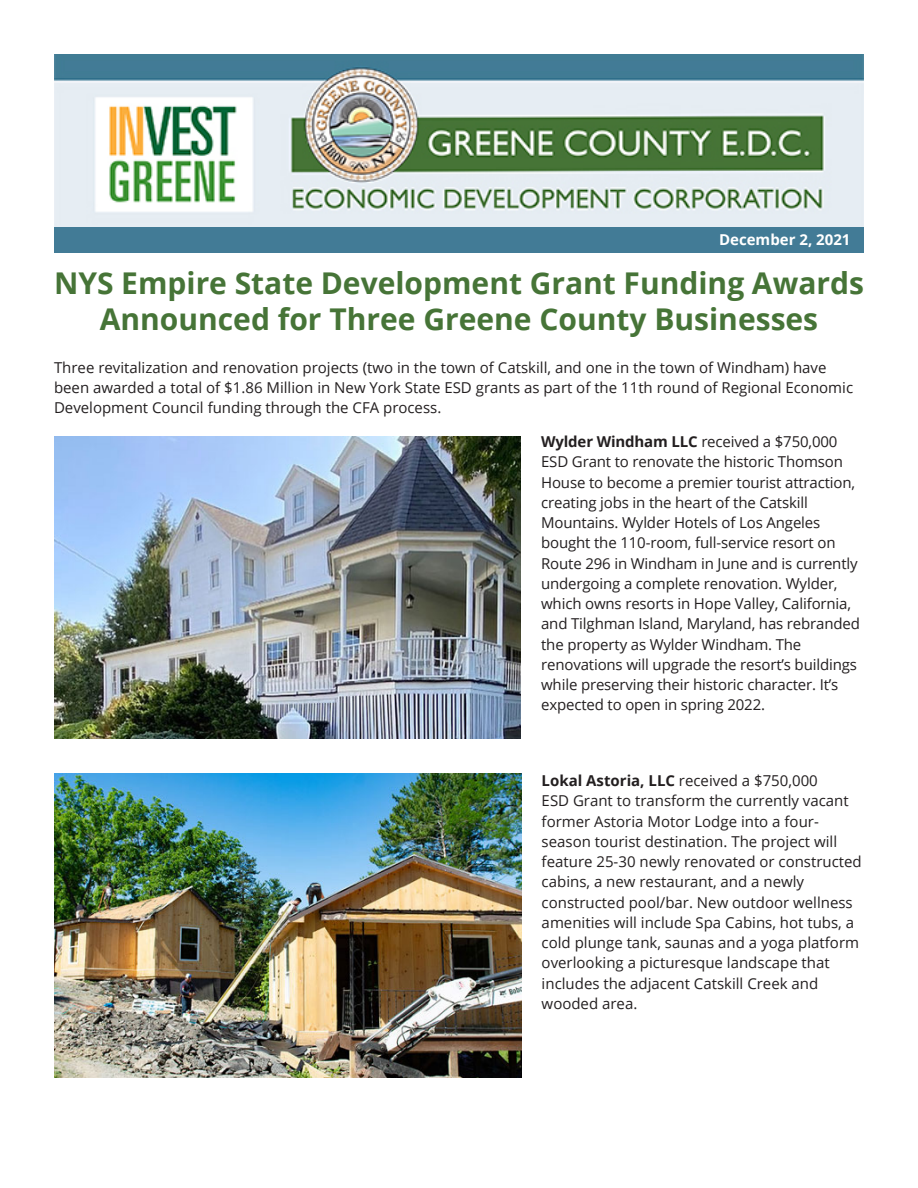
<style>
.page{position:relative;width:918px;height:1188px;background:#fff}
.page>*{position:absolute;margin:0;border:0;box-sizing:border-box;transform-origin:0 0}
.t1{font:700 30px/36px "Open Sans";color:#467437;text-align:center}
.t2{font:15px/20.2px "Open Sans";color:#231f20}
.t3{font:700 15px "Open Sans";color:#fff}
.s1{font-weight:700}
</style>
<div class="page">
<img style="left:54px;top:54px;width:810px;height:173px">
<div style="left:54px;top:227px;width:810px;height:26px;background:#427b96"></div>
<img style="left:54px;top:774px;width:467px;height:303px">
<img style="left:54px;top:436px;width:467px;height:303px">
<p class="t3" style="left:719px;top:228px;width:133px">December 2, 2021</p>
<p class="t1" style="left:54px;top:264px;width:811px">NYS Empire State Development Grant Funding Awards<br>Announced for Three Greene County Businesses</p>
<p class="t2" style="left:54px;top:357px;width:801px">Three revitalization and renovation projects (two in the town of Catskill, and one in the town of Windham) have been awarded a total of $1.86 Million in New York State ESD grants as part of the 11th round of Regional Economic<br>Development Council funding through the CFA process.</p>
<p class="t2" style="left:541px;top:431px;width:320px"><span class="s1">Wylder Windham LLC</span> received a $750,000<br>ESD Grant to renovate the historic Thomson House to become a premier tourist attraction, creating jobs in the heart of the Catskill Mountains. Wylder Hotels of Los Angeles bought the 110-room, full-service resort on Route 296 in Windham in June and is currently undergoing a complete renovation. Wylder, which owns resorts in Hope Valley, California, and Tilghman Island, Maryland, has rebranded the property as Wylder Windham. The renovations will upgrade the resort’s buildings while preserving their historic character. It’s expected to open in spring 2022.</p>
<p class="t2" style="left:542px;top:770px;width:322px"><span class="s1">Lokal Astoria, LLC</span> received a $750,000<br>ESD Grant to transform the currently vacant former Astoria Motor Lodge into a four&shy;season tourist destination. The project will feature 25-30 newly renovated or constructed cabins, a new restaurant, and a newly constructed pool/bar. New outdoor wellness amenities will include Spa Cabins, hot tubs, a cold plunge tank, saunas and a yoga platform overlooking a picturesque landscape that includes the adjacent Catskill Creek and wooded area.</p>
</div>
